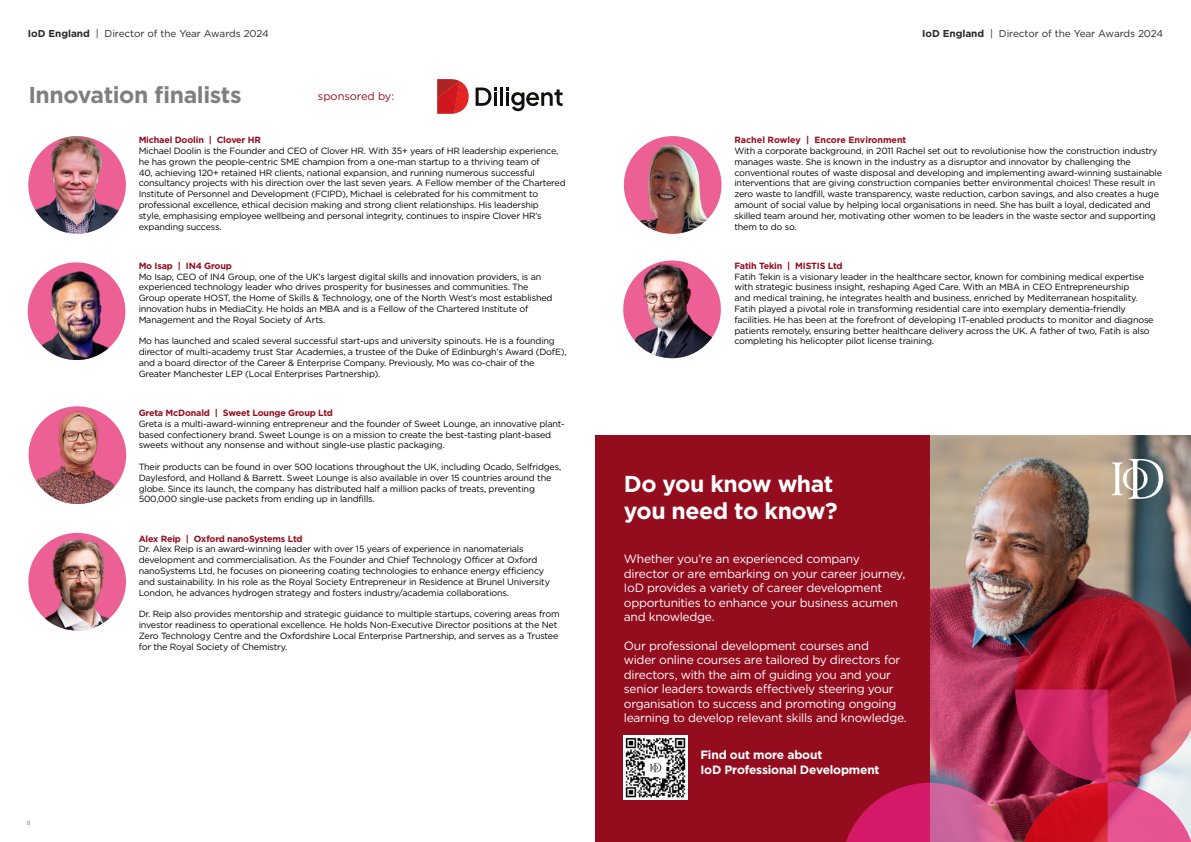
<style>
.page{position:relative;width:1191px;height:842px;background:#fff}
.page>*{position:absolute;margin:0;border:0;box-sizing:border-box;transform-origin:0 0}
.t1{font:700 23px/27.6px "Gotham";letter-spacing:-.02em;color:#fff}
.t2{font:700 23px "Gotham";letter-spacing:-.02em;color:#7e7f84}
.t3{font:12px/14.4px "Gotham";letter-spacing:-.025em;color:#fff}
.t4{font:700 12px/14.4px "Gotham";letter-spacing:-.015em;color:#fff}
.t5{font:11px "Gotham";letter-spacing:-.005em;color:#940d1e}
.t6{font:10px "Gotham";letter-spacing:-.005em;color:#28292d}
.t7{font:9px/10.8px "Gotham";letter-spacing:-.02em;color:#000}
.t8{font:700 9px "Gotham";letter-spacing:-.02em;color:#940d1e}
.t9{font:6px "Gotham";color:#7e7f84}
.s1{font-weight:700}
</style>
<div class="page">
<div style="left:595px;top:436px;width:335px;height:406px;background:#940d1e"></div>
<img style="left:28px;top:136px;width:98px;height:98px;border-radius:49px">
<img style="left:623px;top:261px;width:98px;height:97px;border-radius:49px">
<img style="left:28px;top:533px;width:98px;height:97px;border-radius:49px">
<img style="left:28px;top:262px;width:97px;height:98px;border-radius:49px">
<img style="left:624px;top:136px;width:97px;height:98px;border-radius:49px">
<img style="left:29px;top:406px;width:97px;height:98px;border-radius:49px">
<hr style="left:500px;top:87px;width:3px;height:19px;background:#12100b">
<svg style="left:506px;top:88px;width:56px;height:23px"></svg>
<svg style="left:475px;top:88px;width:22px;height:18px"></svg>
<svg style="left:437px;top:79px;width:32px;height:35px"></svg>
<img style="left:930px;top:436px;width:261px;height:161px">
<img style="left:846px;top:597px;width:345px;height:245px">
<img style="left:624px;top:736px;width:63px;height:63px">
<svg style="left:1111px;top:459px;width:52px;height:40px"></svg>
<p class="t6" style="left:28px;top:27px;width:243px"><span class="s1">IoD England</span> | Director of the Year Awards 2024</p>
<p class="t6" style="left:922px;top:27px;width:243px"><span class="s1">IoD England</span> | Director of the Year Awards 2024</p>
<p class="t2" style="left:28px;top:80px;width:215px">Innovation finalists</p>
<p class="t8" style="left:139px;top:134px;width:124px">Michael Doolin | Clover HR</p>
<p class="t7" style="left:139px;top:145px;width:428px">Michael Doolin is the Founder and CEO of Clover HR. With 35+ years of HR leadership experience, he has grown the people-centric SME champion from a one-man startup to a thriving team of<br>40, achieving 120+ retained HR clients, national expansion, and running numerous successful consultancy projects with his direction over the last seven years. A Fellow member of the Chartered Institute of Personnel and Development (FCIPD), Michael is celebrated for his commitment to professional excellence, ethical decision making and strong client relationships. His leadership<br>style, emphasising employee wellbeing and personal integrity, continues to inspire Clover HR’s expanding success.</p>
<p class="t8" style="left:139px;top:260px;width:95px">Mo Isap | IN4 Group</p>
<p class="t7" style="left:139px;top:271px;width:415px">Mo Isap, CEO of IN4 Group, one of the UK’s largest digital skills and innovation providers, is an experienced technology leader who drives prosperity for businesses and communities. The Group operate HOST, the Home of Skills &amp; Technology, one of the North West’s most established innovation hubs in MediaCity. He holds an MBA and is a Fellow of the Chartered Institute of Management and the Royal Society of Arts.</p>
<p class="t7" style="left:139px;top:336px;width:429px">Mo has launched and scaled several successful start-ups and university spinouts. He is a founding director of multi-academy trust Star Academies, a trustee of the Duke of Edinburgh’s Award (DofE), and a board director of the Career &amp; Enterprise Company. Previously, Mo was co-chair of the Greater Manchester LEP (Local Enterprises Partnership).</p>
<p class="t8" style="left:139px;top:407px;width:196px">Greta McDonald | Sweet Lounge Group Ltd</p>
<p class="t7" style="left:139px;top:418px;width:428px">Greta is a multi-award-winning entrepreneur and the founder of Sweet Lounge, an innovative plant&shy;based confectionery brand. Sweet Lounge is on a mission to create the best-tasting plant-based sweets without any nonsense and without single-use plastic packaging.</p>
<p class="t7" style="left:139px;top:461px;width:424px">Their products can be found in over 500 locations throughout the UK, including Ocado, Selfridges, Daylesford, and Holland &amp; Barrett. Sweet Lounge is also available in over 15 countries around the globe. Since its launch, the company has distributed half a million packs of treats, preventing 500,000 single-use packets from ending up in landfills.</p>
<p class="t8" style="left:139px;top:532px;width:165px">Alex Reip | Oxford nanoSystems Ltd</p>
<p class="t7" style="left:139px;top:544px;width:413px">Dr. Alex Reip is an award-winning leader with over 15 years of experience in nanomaterials development and commercialisation. As the Founder and Chief Technology Officer at Oxford nanoSystems Ltd, he focuses on pioneering coating technologies to enhance energy efficiency and sustainability. In his role as the Royal Society Entrepreneur in Residence at Brunel University London, he advances hydrogen strategy and fosters industry/academia collaborations.</p>
<p class="t7" style="left:139px;top:608px;width:422px">Dr. Reip also provides mentorship and strategic guidance to multiple startups, covering areas from investor readiness to operational excellence. He holds Non-Executive Director positions at the Net Zero Technology Centre and the Oxfordshire Local Enterprise Partnership, and serves as a Trustee for the Royal Society of Chemistry.</p>
<p class="t5" style="left:318px;top:89px;width:78px">sponsored by:</p>
<p class="t9" style="left:27px;top:819px;width:5px">8</p>
<p class="t8" style="left:734px;top:134px;width:173px">Rachel Rowley | Encore Environment</p>
<p class="t7" style="left:734px;top:145px;width:429px">With a corporate background, in 2011 Rachel set out to revolutionise how the construction industry manages waste. She is known in the industry as a disruptor and innovator by challenging the conventional routes of waste disposal and developing and implementing award-winning sustainable interventions that are giving construction companies better environmental choices! These result in zero waste to landfill, waste transparency, waste reduction, carbon savings, and also creates a huge amount of social value by helping local organisations in need. She has built a loyal, dedicated and skilled team around her, motivating other women to be leaders in the waste sector and supporting them to do so.</p>
<p class="t8" style="left:734px;top:260px;width:110px">Fatih Tekin | MISTIS Ltd</p>
<p class="t7" style="left:734px;top:271px;width:421px">Fatih Tekin is a visionary leader in the healthcare sector, known for combining medical expertise with strategic business insight, reshaping Aged Care. With an MBA in CEO Entrepreneurship<br>and medical training, he integrates health and business, enriched by Mediterranean hospitality.<br>Fatih played a pivotal role in transforming residential care into exemplary dementia-friendly facilities. He has been at the forefront of developing IT-enabled products to monitor and diagnose patients remotely, ensuring better healthcare delivery across the UK. A father of two, Fatih is also completing his helicopter pilot license training.</p>
<p class="t1" style="left:624px;top:469px;width:215px">Do you know what you need to know?</p>
<p class="t3" style="left:624px;top:552px;width:283px">Whether you’re an experienced company director or are embarking on your career journey, IoD provides a variety of career development opportunities to enhance your business acumen and knowledge.</p>
<p class="t3" style="left:624px;top:638px;width:284px">Our professional development courses and<br>wider online courses are tailored by directors for directors, with the aim of guiding you and your senior leaders towards effectively steering your organisation to success and promoting ongoing learning to develop relevant skills and knowledge.</p>
<p class="t4" style="left:700px;top:748px;width:181px">Find out more about<br>IoD Professional Development</p>
</div>
